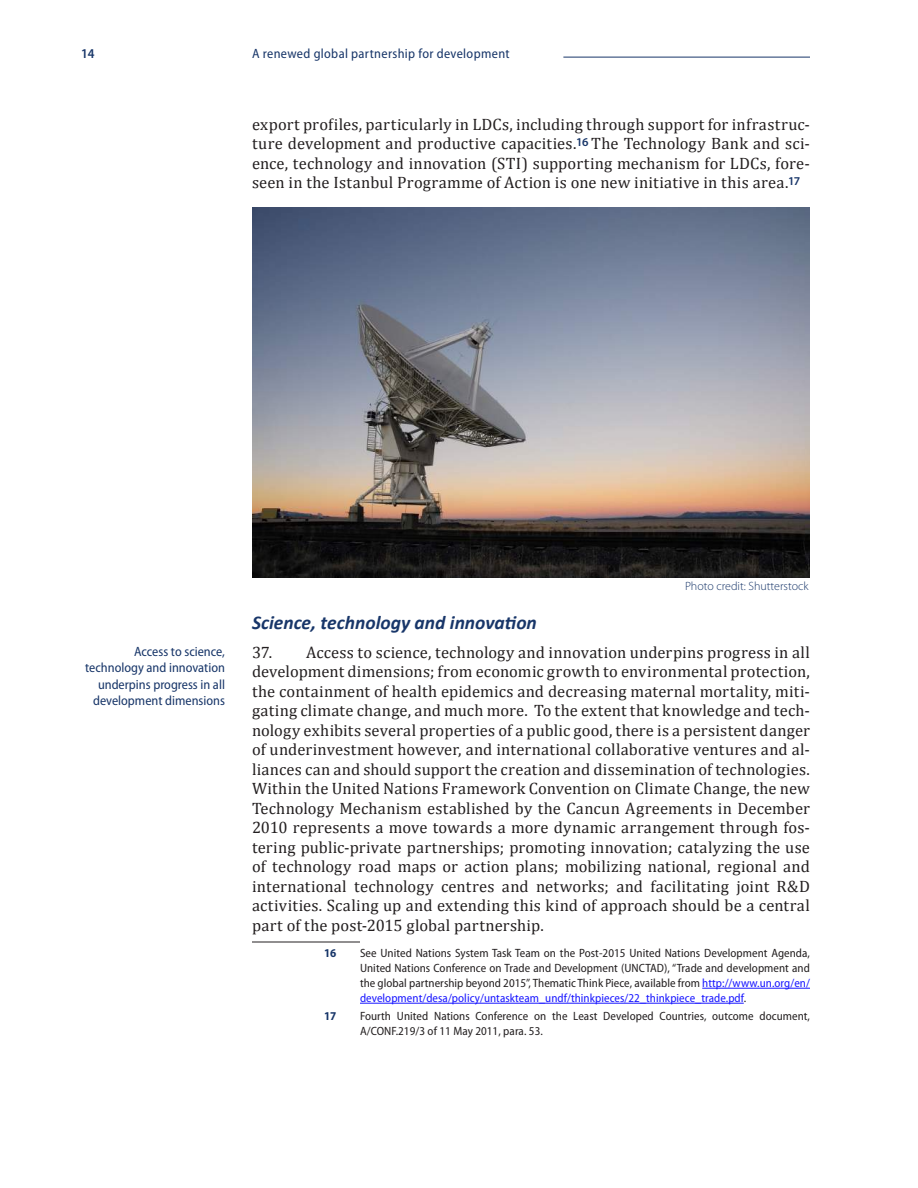
<style>
.page{position:relative;width:918px;height:1188px;background:#fff}
.page>*{position:absolute;margin:0;border:0;box-sizing:border-box;transform-origin:0 0}
.t1{font:italic 700 19.5px "Calibri";color:#183669}
.t2{font:16.5px/19.5px "Cambria";letter-spacing:.01em;color:#231f20;text-align:justify}
.t3{font:semi-condensed 13.5px/16.5px "Myriad Pro";color:#183669;text-align:right}
.t4{font:semi-condensed 13.5px "Myriad Pro";letter-spacing:.025em;color:#183669}
.t5{font:600 semi-condensed 13.5px "Myriad Pro";color:#183669}
.t6{font:semi-condensed 12px/15px "Myriad Pro";letter-spacing:.005em;color:#231f20;text-align:justify}
.t7{font:300 12px "Myriad Pro";color:#183669}
.t8{font:700 semi-condensed 12px "Myriad Pro";color:#183669}
.s1{color:#1816ff}
</style>
<div class="page">
<hr style="left:563px;top:57px;width:247px;height:1px;background:#183669">
<hr style="left:252px;top:942px;width:108px;height:1px;background:#231f20">
<hr style="left:702px;top:988px;width:108px;height:1px;background:#1816ff">
<hr style="left:360px;top:1003px;width:384px;height:1px;background:#1816ff">
<img style="left:252px;top:207px;width:558px;height:371px">
<p class="t5" style="left:81px;top:46px;width:15px">14</p>
<p class="t4" style="left:252px;top:46px;width:259px">A renewed global partnership for development</p>
<p class="t2" style="left:252px;top:114px;width:559px">export profiles, particularly in LDCs, including through support for infrastruc&shy;ture development and productive capacities.<sup>16</sup> The Technology Bank and sci&shy;ence, technology and innovation (STI) supporting mechanism for LDCs, fore&shy;seen in the Istanbul Programme of Action is one new initiative in this area.<sup>17</sup></p>
<p class="t3" style="left:85px;top:643px;width:141px">Access to science, technology and innovation underpins progress in all development dimensions</p>
<p class="t7" style="left:685px;top:578px;width:125px">Photo credit: Shutterstock</p>
<p class="t1" style="left:252px;top:611px;width:286px">Science, technology and innovation</p>
<p class="t2" style="left:252px;top:642px;width:560px">37. Access to science, technology and innovation underpins progress in all development dimensions; from economic growth to environmental protection, the containment of health epidemics and decreasing maternal mortality, miti&shy;gating climate change, and much more. To the extent that knowledge and tech&shy;nology exhibits several properties of a public good, there is a persistent danger of underinvestment however, and international collaborative ventures and al&shy;liances can and should support the creation and dissemination of technologies.<br>Within the United Nations Framework Convention on Climate Change, the new Technology Mechanism established by the Cancun Agreements in December 2010 represents a move towards a more dynamic arrangement through fos&shy;tering public-private partnerships; promoting innovation; catalyzing the use of technology road maps or action plans; mobilizing national, regional and international technology centres and networks; and facilitating joint R&amp;D activities. Scaling up and extending this kind of approach should be a central part of the post-2015 global partnership.</p>
<p class="t8" style="left:324px;top:946px;width:14px">16</p>
<p class="t6" style="left:360px;top:946px;width:452px">See United Nations System Task Team on the Post-2015 United Nations Development Agenda, United Nations Conference on Trade and Development (UNCTAD), “Trade and development and the global partnership beyond 2015”, Thematic Think Piece, available from <span class="s1">http://www.un.org/en/ development/desa/policy/untaskteam_undf/thinkpieces/22_thinkpiece_trade.pdf</span>.</p>
<p class="t8" style="left:324px;top:1009px;width:14px">17</p>
<p class="t6" style="left:360px;top:1009px;width:451px">Fourth United Nations Conference on the Least Developed Countries, outcome document,<br>A/CONF.219/3 of 11 May 2011, para. 53.</p>
</div>
